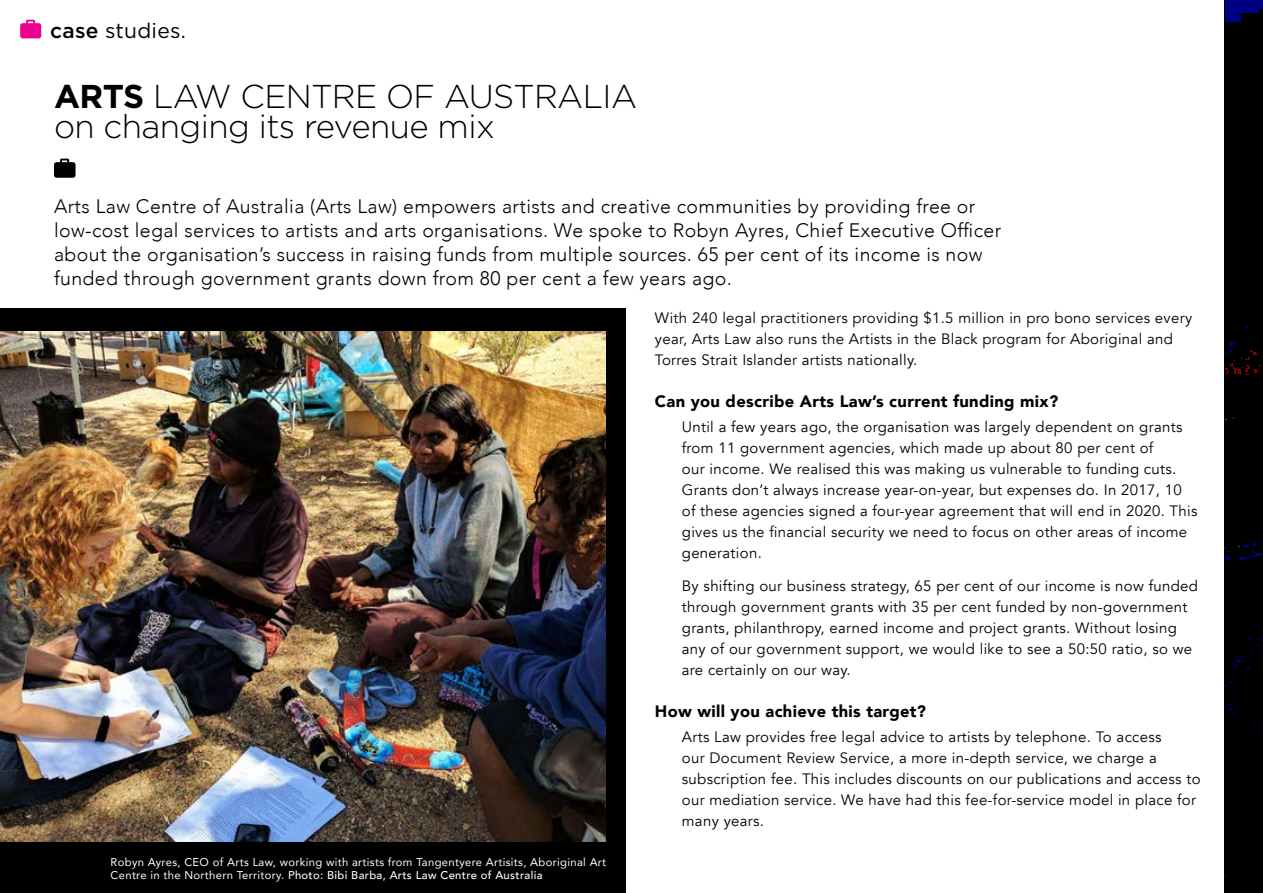
<style>
.page{position:relative;width:1263px;height:893px;background:#fff}
.page>*{position:absolute;margin:0;border:0;box-sizing:border-box;transform-origin:0 0}
.Heading{font:300 33px/30px "Gotham";letter-spacing:-.015em;color:#000}
.t1{font:21px "Gotham";letter-spacing:.01em;color:#000}
.first_par{font:300 19.5px/24px "Avenir";letter-spacing:.02em;color:#000}
.steps_heading{font:900 16.5px "Avenir";letter-spacing:.02em;color:#000}
.tabbed_text{font:15px/21px "Avenir";letter-spacing:.02em;color:#000}
.text{font:15px/21px "Avenir";letter-spacing:.02em;color:#000}
.image_credit{font:11.25px/13.5px "Avenir";letter-spacing:.03em;color:#fff}
.s1{font-weight:500}
.s2{font-weight:700}
</style>
<div class="page">
<div style="left:20px;top:23px;width:21px;height:15px;background:#ec008c;border-radius:3px"></div>
<svg style="left:25px;top:19px;width:11px;height:5px"></svg>
<div style="left:1225px;top:0;width:38px;height:893px;background:#000"></div>
<div style="left:54px;top:162px;width:22px;height:16px;background:#000;border-radius:3px"></div>
<svg style="left:59px;top:158px;width:11px;height:5px"></svg>
<div style="left:0;top:308px;width:626px;height:585px;background:#000"></div>
<img style="left:0;top:332px;width:606px;height:510px">
<h2 class="t1" style="left:50px;top:17px;width:137px"><span class="s1">case</span> studies.</h2>
<p class="Heading" style="left:54px;top:81px;width:585px"><span class="s2">ARTS</span> LAW CENTRE OF AUSTRALIA on changing its revenue mix</p>
<p class="first_par" style="left:54px;top:194px;width:949px">Arts Law Centre of Australia (Arts Law) empowers artists and creative communities by providing free or low-cost legal services to artists and arts organisations. We spoke to Robyn Ayres, Chief Executive Officer about the organisation’s success in raising funds from multiple sources. 65 per cent of its income is now funded through government grants down from 80 per cent a few years ago.</p>
<p class="text" style="left:655px;top:308px;width:539px">With 240 legal practitioners providing $1.5 million in pro bono services every year, Arts Law also runs the Artists in the Black program for Aboriginal and<br>Torres Strait Islander artists nationally.</p>
<p class="steps_heading" style="left:655px;top:387px;width:405px">Can you describe Arts Law’s current funding mix?</p>
<p class="tabbed_text" style="left:682px;top:417px;width:517px">Until a few years ago, the organisation was largely dependent on grants from 11 government agencies, which made up about 80 per cent of<br>our income. We realised this was making us vulnerable to funding cuts.<br>Grants don’t always increase year-on-year, but expenses do. In 2017, 10 of these agencies signed a four-year agreement that will end in 2020. This gives us the financial security we need to focus on other areas of income generation.</p>
<p class="tabbed_text" style="left:682px;top:576px;width:518px">By shifting our business strategy, 65 per cent of our income is now funded through government grants with 35 per cent funded by non-government grants, philanthropy, earned income and project grants. Without losing any of our government support, we would like to see a 50:50 ratio, so we are certainly on our way.</p>
<p class="steps_heading" style="left:655px;top:697px;width:273px">How will you achieve this target?</p>
<p class="tabbed_text" style="left:682px;top:726px;width:520px">Arts Law provides free legal advice to artists by telephone. To access<br>our Document Review Service, a more in-depth service, we charge a subscription fee. This includes discounts on our publications and access to our mediation service. We have had this fee-for-service model in place for many years.</p>
<p class="image_credit" style="left:111px;top:855px;width:497px">Robyn Ayres, CEO of Arts Law, working with artists from Tangentyere Artisits, Aboriginal Art<br>Centre in the Northern Territory. <span class="s1">Photo: Bibi Barba, Arts Law Centre of Australia</span></p>
</div>
